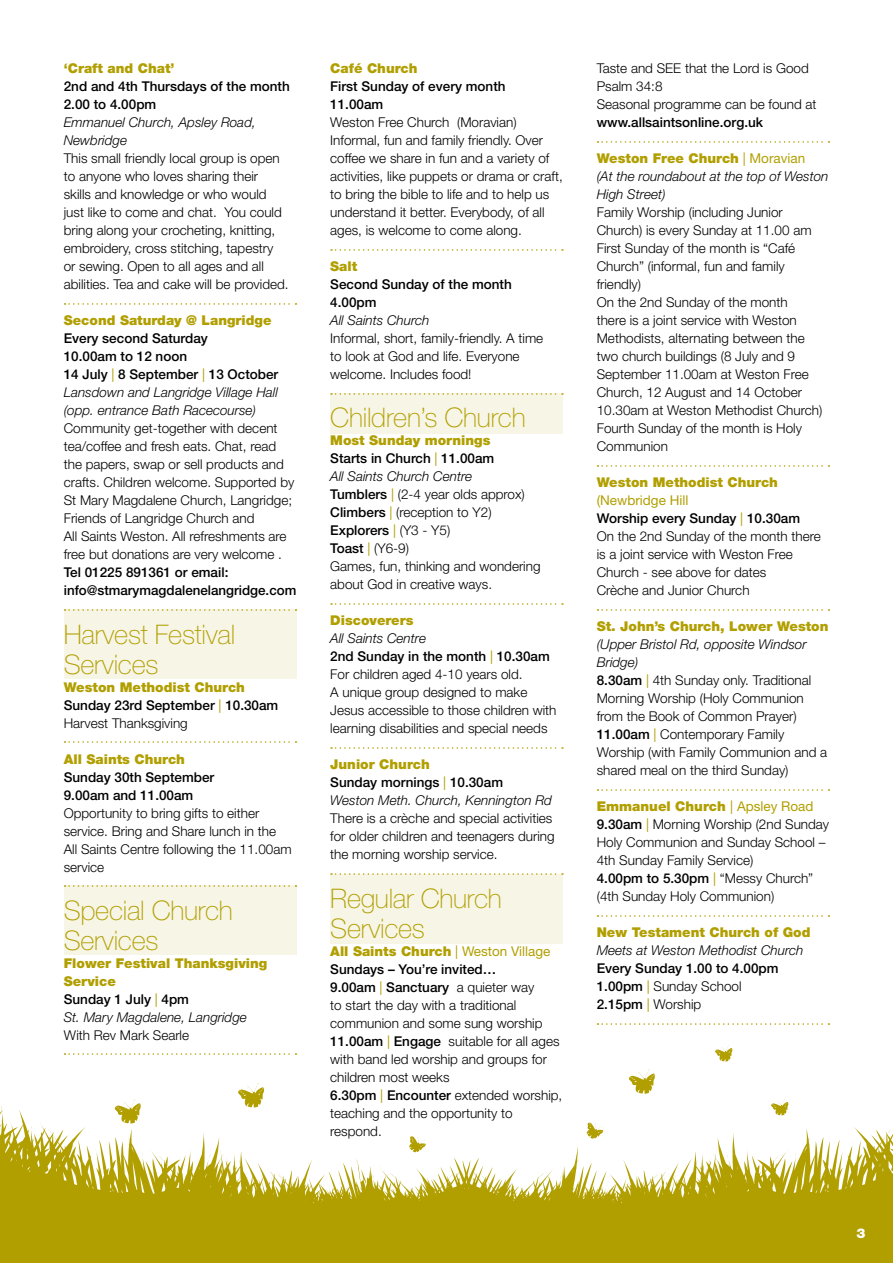
<style>
.page{position:relative;width:893px;height:1263px;background:#fff}
.page>*{position:absolute;margin:0;border:0;box-sizing:border-box;transform-origin:0 0}
.t1{font:100 27px/30px "Helvetica Neue LT Std";letter-spacing:-.01em;color:#b19f00}
.t2{font:300 13.5px/18px "Helvetica Neue LT Std";color:#000}
.t3{font:500 13.5px/18px "Helvetica Neue LT Std";color:#000}
.t4{font:900 13.5px/18px "Helvetica Neue LT Std";color:#b19f00}
.t5{font:italic 300 13.5px/18px "Helvetica Neue LT Std";color:#000}
.t6{font:900 13.5px "Helvetica Neue LT Std";color:#fff}
.s1{font-weight:400;color:#b19f00}
.s2{font-weight:300;font-style:italic}
.s3{font-weight:900;color:#b19f00}
.s4{font-weight:300}
.s5{font-weight:500;color:#000}
.s6{font-weight:400}
.s7{font-weight:300;font-style:italic;color:#000}
.s8{font-weight:500}
.s9{font-style:italic}
.s10{font-weight:900;font-style:normal;color:#b19f00}
.s11{font-weight:500;font-style:normal}
.s12{font-weight:400;font-style:normal;color:#b19f00}
</style>
<div class="page">
<div style="left:64px;top:609px;width:232px;height:69px;background:#f7f5e6"></div>
<div style="left:64px;top:886px;width:232px;height:69px;background:#f7f5e6"></div>
<div style="left:330px;top:874px;width:233px;height:69px;background:#f7f5e6"></div>
<div style="left:330px;top:394px;width:233px;height:40px;background:#f7f5e6"></div>
<svg style="left:704px;top:1127px;width:189px;height:136px;fill:#b19f00"></svg>
<svg style="left:0;top:1105px;width:704px;height:158px;fill:#b19f00"></svg>
<svg style="left:65px;top:303px;width:231px;height:2px"></svg>
<svg style="left:65px;top:609px;width:231px;height:2px"></svg>
<svg style="left:65px;top:741px;width:231px;height:2px"></svg>
<svg style="left:65px;top:885px;width:231px;height:2px"></svg>
<svg style="left:65px;top:1053px;width:231px;height:2px"></svg>
<svg style="left:331px;top:249px;width:232px;height:2px"></svg>
<svg style="left:331px;top:393px;width:232px;height:2px"></svg>
<svg style="left:331px;top:603px;width:232px;height:2px"></svg>
<svg style="left:331px;top:747px;width:232px;height:2px"></svg>
<svg style="left:331px;top:873px;width:232px;height:2px"></svg>
<svg style="left:597px;top:141px;width:232px;height:2px"></svg>
<svg style="left:597px;top:465px;width:232px;height:2px"></svg>
<svg style="left:597px;top:609px;width:232px;height:2px"></svg>
<svg style="left:597px;top:789px;width:232px;height:2px"></svg>
<svg style="left:597px;top:915px;width:232px;height:2px"></svg>
<svg style="left:597px;top:1023px;width:232px;height:2px"></svg>
<svg style="left:587px;top:1122px;width:17px;height:17px"></svg>
<svg style="left:409px;top:1136px;width:18px;height:17px"></svg>
<svg style="left:629px;top:1069px;width:26px;height:25px"></svg>
<svg style="left:238px;top:1083px;width:26px;height:25px"></svg>
<svg style="left:114px;top:1099px;width:27px;height:25px"></svg>
<svg style="left:771px;top:1099px;width:18px;height:17px"></svg>
<svg style="left:715px;top:1045px;width:18px;height:17px"></svg>
<p class="t4" style="left:64px;top:60px;width:112px">‘Craft and Chat’</p>
<p class="t3" style="left:64px;top:77px;width:228px">2nd and 4th Thursdays of the month<br>2.00 to 4.00pm</p>
<p class="t5" style="left:64px;top:113px;width:194px">Emmanuel Church, Apsley Road,<br>Newbridge</p>
<p class="t2" style="left:64px;top:149px;width:226px">This small friendly local group is open to anyone who loves sharing their skills and knowledge or who would just like to come and chat. You could bring along your crocheting, knitting, embroidery, cross stitching, tapestry<br>or sewing. Open to all ages and all abilities. Tea and cake will be provided.</p>
<p class="t4" style="left:64px;top:312px;width:209px">Second Saturday @ Langridge</p>
<p class="t3" style="left:64px;top:329px;width:216px">Every second Saturday<br>10.00am to 12 noon<br>14 July <span class="s1">|</span> 8 September <span class="s1">|</span> 13 October<br><span class="s2">Lansdown and Langridge Village Hall (opp. entrance Bath Racecourse)</span></p>
<p class="t2" style="left:64px;top:419px;width:232px">Community get-together with decent tea/coffee and fresh eats. Chat, read the papers, swap or sell products and crafts. Children welcome. Supported by St Mary Magdalene Church, Langridge; Friends of Langridge Church and<br>All Saints Weston. All refreshments are free but donations are very welcome .</p>
<p class="t3" style="left:64px;top:563px;width:234px">Tel 01225 891361 or email: info@stmarymagdalenelangridge.com</p>
<h1 class="t1" style="left:64px;top:619px;width:173px">Harvest Festival<br>Services</h1>
<p class="t3" style="left:64px;top:677px;width:216px"><span class="s3">Weston Methodist Church<br></span>Sunday 23rd September <span class="s1">|</span> 10.30am<br><span class="s4">Harvest Thanksgiving</span></p>
<p class="t4" style="left:64px;top:750px;width:123px">All Saints Church</p>
<p class="t3" style="left:64px;top:767px;width:152px">Sunday 30th September<br>9.00am and 11.00am</p>
<p class="t2" style="left:64px;top:803px;width:229px">Opportunity to bring gifts to either service. Bring and Share lunch in the<br>All Saints Centre following the 11.00am service</p>
<h1 class="t1" style="left:64px;top:895px;width:171px">Special Church<br>Services</h1>
<p class="t4" style="left:64px;top:954px;width:205px">Flower Festival Thanksgiving<br>Service<br><span class="s5">Sunday 1 July</span> <span class="s6">|</span> <span class="s5">4pm<br></span><span class="s7">St. Mary Magdalene, Langridge</span></p>
<p class="t2" style="left:64px;top:1025px;width:127px">With Rev Mark Searle</p>
<p class="t4" style="left:330px;top:60px;width:89px">Café Church</p>
<p class="t3" style="left:330px;top:77px;width:177px">First Sunday of every month<br>11.00am</p>
<p class="t2" style="left:330px;top:113px;width:234px">Weston Free Church (Moravian)<br>Informal, fun and family friendly. Over coffee we share in fun and a variety of activities, like puppets or drama or craft, to bring the bible to life and to help us understand it better. Everybody, of all ages, is welcome to come along.</p>
<p class="t4" style="left:330px;top:258px;width:28px">Salt</p>
<p class="t3" style="left:330px;top:275px;width:183px">Second Sunday of the month<br>4.00pm</p>
<p class="t5" style="left:330px;top:311px;width:101px">All Saints Church</p>
<p class="t2" style="left:330px;top:329px;width:215px">Informal, short, family-friendly. A time to look at God and life. Everyone welcome. Includes food!</p>
<h1 class="t1" style="left:330px;top:403px;width:197px">Children’s Church</h1>
<p class="t2" style="left:330px;top:431px;width:212px"><span class="s3">Most Sunday mornings<br></span><span class="s8">Starts in Church</span> <span class="s1">|</span> <span class="s8">11.00am<br></span><span class="s9">All Saints Church Centre<br></span><span class="s8">Tumblers</span> <span class="s1">|</span> (2-4 year olds approx)<br><span class="s8">Climbers</span> <span class="s1">|</span> (reception to Y2)<br><span class="s8">Explorers</span> <span class="s1">|</span> (Y3 - Y5)<br><span class="s8">Toast</span> <span class="s1">|</span> (Y6-9)<br>Games, fun, thinking and wondering about God in creative ways.</p>
<p class="t4" style="left:330px;top:612px;width:85px">Discoverers</p>
<p class="t2" style="left:330px;top:629px;width:228px"><span class="s9">All Saints Centre<br></span><span class="s8">2nd Sunday in the month</span> <span class="s1">|</span> <span class="s8">10.30am<br></span>For children aged 4-10 years old.<br>A unique group designed to make<br>Jesus accessible to those children with learning disabilities and special needs</p>
<p class="t5" style="left:330px;top:755px;width:223px"><span class="s10">Junior Church<br></span><span class="s11">Sunday mornings</span> <span class="s12">|</span> <span class="s11">10.30am<br></span>Weston Meth. Church, Kennington Rd</p>
<p class="t2" style="left:330px;top:809px;width:226px">There is a crèche and special activities for older children and teenagers during the morning worship service.</p>
<h1 class="t1" style="left:330px;top:883px;width:173px">Regular Church<br>Services</h1>
<p class="t2" style="left:330px;top:941px;width:234px"><span class="s3">All Saints Church</span> <span class="s1">| Weston Village<br></span><span class="s8">Sundays – You’re invited…<br>9.00am</span> <span class="s1">|</span> <span class="s8">Sanctuary</span> a quieter way<br>to start the day with a traditional communion and some sung worship<br><span class="s8">11.00am</span> <span class="s1">|</span> <span class="s8">Engage</span> suitable for all ages with band led worship and groups for children most weeks<br><span class="s8">6.30pm</span> <span class="s1">|</span> <span class="s8">Encounter</span> extended worship, teaching and the opportunity to respond.</p>
<p class="t2" style="left:597px;top:59px;width:221px">Taste and SEE that the Lord is Good<br>Psalm 34:8<br>Seasonal programme can be found at</p>
<p class="t3" style="left:597px;top:113px;width:168px">www.allsaintsonline.org.uk</p>
<p class="t5" style="left:597px;top:149px;width:233px"><span class="s10">Weston Free Church</span> <span class="s12">| Moravian<br></span>(At the roundabout at the top of Weston<br>High Street)</p>
<p class="t2" style="left:597px;top:203px;width:227px">Family Worship (including Junior<br>Church) is every Sunday at 11.00 am<br>First Sunday of the month is “Café<br>Church” (informal, fun and family friendly)<br>On the 2nd Sunday of the month<br>there is a joint service with Weston<br>Methodists, alternating between the two church buildings (8 July and 9<br>September 11.00am at Weston Free<br>Church, 12 August and 14 October<br>10.30am at Weston Methodist Church)<br>Fourth Sunday of the month is Holy<br>Communion</p>
<p class="t4" style="left:597px;top:473px;width:183px">Weston Methodist Church</p>
<p class="t2" style="left:597px;top:491px;width:226px"><span class="s1">(Newbridge Hill<br></span><span class="s8">Worship every Sunday</span> <span class="s1">|</span> <span class="s8">10.30am<br></span>On the 2nd Sunday of the month there is a joint service with Weston Free<br>Church - see above for dates<br>Crèche and Junior Church</p>
<p class="t4" style="left:597px;top:617px;width:233px">St. John’s Church, Lower Weston</p>
<p class="t2" style="left:597px;top:635px;width:232px"><span class="s9">(Upper Bristol Rd, opposite Windsor<br>Bridge)<br></span><span class="s8">8.30am</span> <span class="s1">|</span> 4th Sunday only. Traditional<br>Morning Worship (Holy Communion from the Book of Common Prayer)<br><span class="s8">11.00am</span> <span class="s1">|</span> Contemporary Family<br>Worship (with Family Communion and a shared meal on the third Sunday)</p>
<p class="t2" style="left:597px;top:797px;width:234px"><span class="s3">Emmanuel Church</span> <span class="s1">| Apsley Road<br></span><span class="s8">9.30am</span> <span class="s1">|</span> Morning Worship (2nd Sunday<br>Holy Communion and Sunday School –<br>4th Sunday Family Service)<br><span class="s8">4.00pm to 5.30pm</span> <span class="s1">|</span> “Messy Church” (4th Sunday Holy Communion)</p>
<p class="t4" style="left:597px;top:923px;width:215px">New Testament Church of God</p>
<p class="t5" style="left:597px;top:941px;width:208px">Meets at Weston Methodist Church</p>
<p class="t3" style="left:597px;top:959px;width:183px">Every Sunday 1.00 to 4.00pm<br>1.00pm <span class="s1">|</span> <span class="s4">Sunday School<br></span>2.15pm <span class="s1">|</span> <span class="s4">Worship</span></p>
<p class="t6" style="left:857px;top:1225px;width:11px">3</p>
</div>
